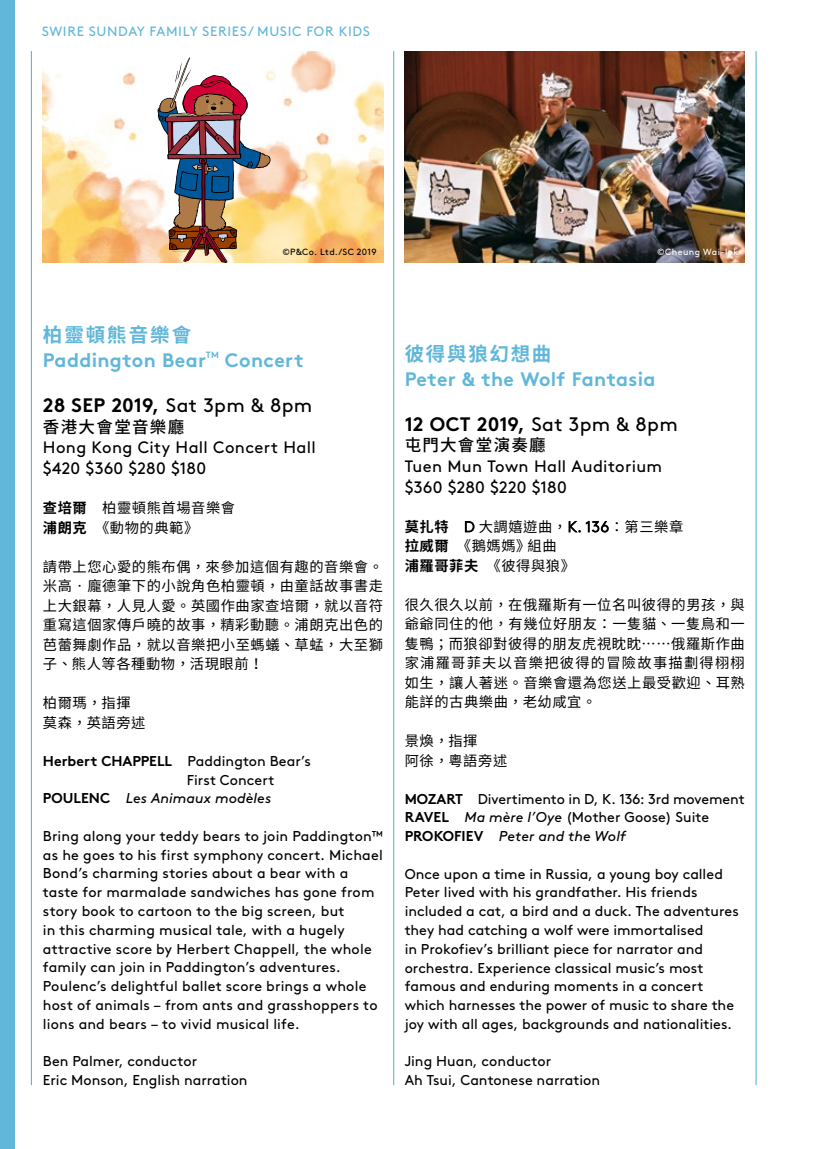
<style>
.page{position:relative;width:830px;height:1149px;background:#fff}
.page>*{position:absolute;margin:0;border:0;box-sizing:border-box;transform-origin:0 0}
.t1{font:700 19.5px "Brown";letter-spacing:.015em;color:#61b7d9}
.t2{font:700 19.5px "Brown";letter-spacing:.01em;color:#000}
.t3{font:700 19.5px "Noto Sans CJ Ktc";letter-spacing:.1em;color:#61b7d9}
.t4{font:16.5px/21px "Brown";letter-spacing:.015em;color:#000}
.t5{font:500 16.5px "Noto Sans CJ Ktc";letter-spacing:.08em;color:#000}
.t6{font:14.25px/18.8px "Brown";letter-spacing:.005em;color:#000}
.t7{font:14.25px/19.5px "Noto Sans CJ Ktc";letter-spacing:.04em;color:#000}
.t8{font:italic 14.25px "Brown";letter-spacing:.01em;color:#000}
.t9{font:13.5px "Brown";letter-spacing:.05em;color:#61b7d9}
.t10{font:700 9.15px "Brown";color:#61b7d9}
.t11{font:9px "Brown";letter-spacing:.035em;color:#000}
.t12{font:9px "Brown";letter-spacing:.05em;color:#fff}
.s1{font-weight:400}
.s2{font-weight:700}
.s3{font-weight:700;font-style:normal}
.s4{font-family:"Brown";font-weight:300;font-size:15px}
.s5{font-style:italic}
</style>
<div class="page">
<hr style="left:31px;top:51px;width:1px;height:1033px;background:#61b7d9">
<hr style="left:755px;top:51px;width:1px;height:1033px;background:#61b7d9">
<div style="left:0;top:0;width:15px;height:1148px;background:#61b7d9"></div>
<img style="left:43px;top:51px;width:340px;height:212px">
<hr style="left:393px;top:51px;width:1px;height:1033px;background:#61b7d9">
<svg style="left:465px;top:521px;width:9px;height:11px"></svg>
<svg style="left:568px;top:521px;width:40px;height:11px"></svg>
<img style="left:404px;top:51px;width:340px;height:211px">
<svg style="left:157px;top:57px;width:113px;height:206px"></svg>
<p class="t9" style="left:42px;top:21px;width:330px">SWIRE SUNDAY FAMILY SERIES/ MUSIC FOR KIDS</p>
<p class="t11" style="left:282px;top:245px;width:96px">©P&amp;Co. Ltd./SC 2019</p>
<p class="t12" style="left:657px;top:245px;width:83px">©Cheung Wai-lok</p>
<h1 class="t3" style="left:43px;top:324px;width:150px">柏靈頓熊音樂會</h1>
<h1 class="t1" style="left:43px;top:344px;width:164px">Paddington Bear</h1>
<p class="t10" style="left:206px;top:347px;width:15px">TM</p>
<h1 class="t1" style="left:225px;top:344px;width:80px">Concert</h1>
<h1 class="t2" style="left:43px;top:389px;width:271px">28 SEP 2019, <span class="s1">Sat 3pm &amp; 8pm</span></h1>
<p class="t5" style="left:43px;top:417px;width:143px">香港大會堂音樂廳</p>
<p class="t4" style="left:43px;top:435px;width:274px">Hong Kong City Hall Concert Hall $420 $360 $280 $180</p>
<p class="t7" style="left:43px;top:498px;width:194px"><span class="s2">查培爾</span>　柏靈頓熊首場音樂會<span class="s2">浦朗克</span>　《動物的典範》</p>
<p class="t7" style="left:43px;top:557px;width:341px;text-align:justify">請帶上您心愛的熊布偶，來參加這個有趣的音樂會。米高 · 龐德筆下的小說角色柏靈頓，由童話故事書走上大銀幕，人見人愛。英國作曲家查培爾，就以音符重寫這個家傳戶曉的故事，精彩動聽。浦朗克出色的芭蕾舞劇作品，就以音樂把小至螞蟻、草蜢，大至獅子、熊人等各種動物，活現眼前！</p>
<p class="t7" style="left:43px;top:693px;width:104px">柏爾瑪，指揮莫森，英語旁述</p>
<p class="t6" style="left:43px;top:750px;width:269px"><span class="s2">Herbert CHAPPELL</span> Paddington Bear’s</p>
<p class="t6" style="left:187px;top:768px;width:89px">First Concert</p>
<p class="t8" style="left:43px;top:787px;width:230px"><span class="s3">POULENC</span> Les Animaux modèles</p>
<p class="t6" style="left:43px;top:825px;width:341px">Bring along your teddy bears to join Paddington™ as he goes to his first symphony concert. Michael Bond’s charming stories about a bear with a taste for marmalade sandwiches has gone from story book to cartoon to the big screen, but<br>in this charming musical tale, with a hugely attractive score by Herbert Chappell, the whole family can join in Paddington’s adventures.<br>Poulenc’s delightful ballet score brings a whole host of animals – from ants and grasshoppers to lions and bears – to vivid musical life.</p>
<p class="t6" style="left:43px;top:1050px;width:206px">Ben Palmer, conductor<br>Eric Monson, English narration</p>
<h1 class="t3" style="left:404px;top:342px;width:148px">彼得與狼幻想曲</h1>
<h1 class="t1" style="left:404px;top:363px;width:252px">Peter &amp; the Wolf Fantasia</h1>
<h1 class="t2" style="left:404px;top:408px;width:274px">12 OCT 2019, <span class="s1">Sat 3pm &amp; 8pm</span></h1>
<p class="t5" style="left:404px;top:435px;width:142px">屯門大會堂演奏廳</p>
<p class="t4" style="left:404px;top:454px;width:259px">Tuen Mun Town Hall Auditorium $360 $280 $220 $180</p>
<p class="t7" style="left:404px;top:517px;width:280px"><span class="s2">莫扎特</span> <span class="s4">D</span> 大調嬉遊曲，<span class="s4">K. 136</span>：第三樂章<span class="s2">拉威爾</span>　《鵝媽媽》組曲<br><span class="s2">浦羅哥菲夫</span>　《彼得與狼》</p>
<p class="t7" style="left:404px;top:594px;width:341px;text-align:justify">很久很久以前，在俄羅斯有一位名叫彼得的男孩，與爺爺同住的他，有幾位好朋友：一隻貓、一隻鳥和一隻鴨；而狼卻對彼得的朋友虎視眈眈……俄羅斯作曲家浦羅哥菲夫以音樂把彼得的冒險故事描劃得栩栩如生，讓人著迷。音樂會還為您送上最受歡迎、耳熟能詳的古典樂曲，老幼咸宜。</p>
<p class="t7" style="left:404px;top:731px;width:104px">景煥，指揮<br>阿徐，粵語旁述</p>
<p class="t6" style="left:404px;top:787px;width:341px"><span class="s2">MOZART</span> Divertimento in D, K. 136: 3rd movement<br><span class="s2">RAVEL</span> <span class="s5">Ma mère l’Oye</span> (Mother Goose) Suite<br><span class="s2">PROKOFIEV</span> <span class="s5">Peter and the Wolf</span></p>
<p class="t6" style="left:404px;top:862px;width:335px">Once upon a time in Russia, a young boy called Peter lived with his grandfather. His friends included a cat, a bird and a duck. The adventures they had catching a wolf were immortalised<br>in Prokofiev’s brilliant piece for narrator and orchestra. Experience classical music’s most famous and enduring moments in a concert which harnesses the power of music to share the joy with all ages, backgrounds and nationalities.</p>
<p class="t6" style="left:404px;top:1050px;width:197px">Jing Huan, conductor<br>Ah Tsui, Cantonese narration</p>
</div>
